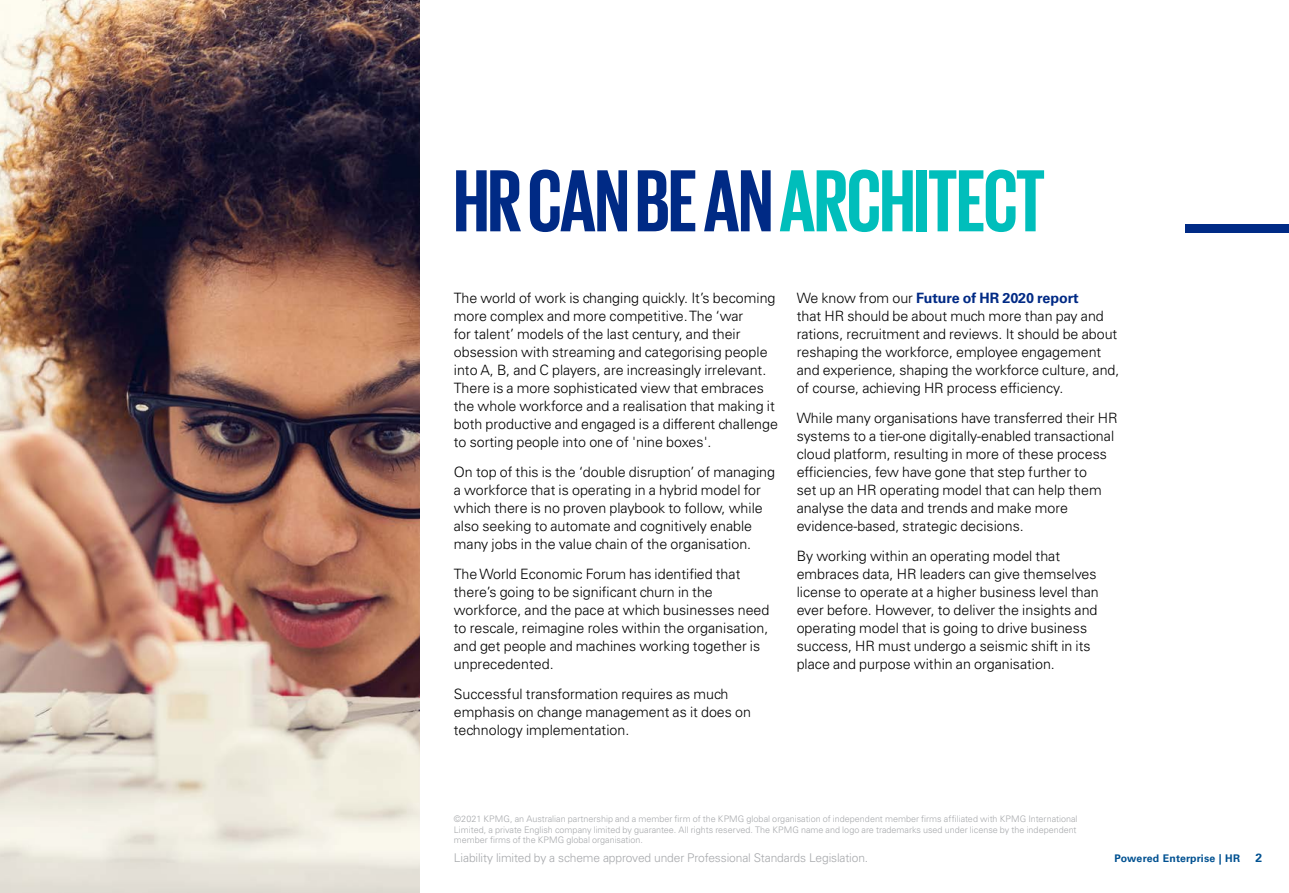
<style>
.page{position:relative;width:1289px;height:893px;background:#fff}
.page>*{position:absolute;margin:0;border:0;box-sizing:border-box;transform-origin:0 0}
.t1{font:700 90px "Giorgio Sans";letter-spacing:-.01em;color:#002a85}
.t2{font:300 14.25px/18px "Univers LT Std";color:#000}
.t3{font:300 12px "Univers LT Std";letter-spacing:-.01em;color:#a7a9ac}
.t4{font:700 12px "Univers LT Std";color:#005191}
.t5{font:700 10.5px "Univers LT Std";letter-spacing:.025em;color:#005191}
.t6{font:300 9px/10.8px "Univers LT Std";color:#a7a9ac;text-align:justify}
.s1{color:#00bebb}
.s2{font-weight:700;color:#002a85}
</style>
<div class="page">
<img style="left:0;top:0;width:419px;height:893px">
<div style="left:1185px;top:224px;width:103px;height:8px;background:#002a85"></div>
<h1 class="t1" style="left:454px;top:156px;width:593px">HR CAN BE AN <span class="s1">ARCHITECT</span></h1>
<p class="t2" style="left:454px;top:289px;width:326px">The world of work is changing quickly. It’s becoming more complex and more competitive. The ‘war<br>for talent’ models of the last century, and their obsession with streaming and categorising people into A, B, and C players, are increasingly irrelevant.<br>There is a more sophisticated view that embraces the whole workforce and a realisation that making it both productive and engaged is a different challenge to sorting people into one of 'nine boxes'.</p>
<p class="t2" style="left:454px;top:463px;width:323px">On top of this is the ‘double disruption’ of managing a workforce that is operating in a hybrid model for which there is no proven playbook to follow, while also seeking to automate and cognitively enable many jobs in the value chain of the organisation.</p>
<p class="t2" style="left:454px;top:565px;width:317px">The World Economic Forum has identified that there’s going to be significant churn in the workforce, and the pace at which businesses need to rescale, reimagine roles within the organisation, and get people and machines working together is unprecedented.</p>
<p class="t2" style="left:454px;top:685px;width:299px">Successful transformation requires as much emphasis on change management as it does on technology implementation.</p>
<p class="t2" style="left:796px;top:289px;width:324px">We know from our <span class="s2">Future of HR 2020 report<br></span>that HR should be about much more than pay and rations, recruitment and reviews. It should be about reshaping the workforce, employee engagement and experience, shaping the workforce culture, and, of course, achieving HR process efficiency.</p>
<p class="t2" style="left:796px;top:409px;width:322px">While many organisations have transferred their HR systems to a tier-one digitally-enabled transactional cloud platform, resulting in more of these process efficiencies, few have gone that step further to<br>set up an HR operating model that can help them analyse the data and trends and make more evidence-based, strategic decisions.</p>
<p class="t2" style="left:796px;top:547px;width:303px">By working within an operating model that embraces data, HR leaders can give themselves license to operate at a higher business level than ever before. However, to deliver the insights and operating model that is going to drive business success, HR must undergo a seismic shift in its place and purpose within an organisation.</p>
<p class="t6" style="left:454px;top:813px;width:625px">©2021 KPMG, an Australian partnership and a member firm of the KPMG global organisation of independent member firms affiliated with KPMG International Limited, a private English company limited by guarantee. All rights reserved. The KPMG name and logo are trademarks used under license by the independent member firms of the KPMG global organisation.</p>
<p class="t3" style="left:454px;top:850px;width:416px">Liability limited by a scheme approved under Professional Standards Legislation.</p>
<p class="t5" style="left:1114px;top:852px;width:127px">Powered Enterprise | HR</p>
<p class="t4" style="left:1255px;top:851px;width:8px">2</p>
</div>
